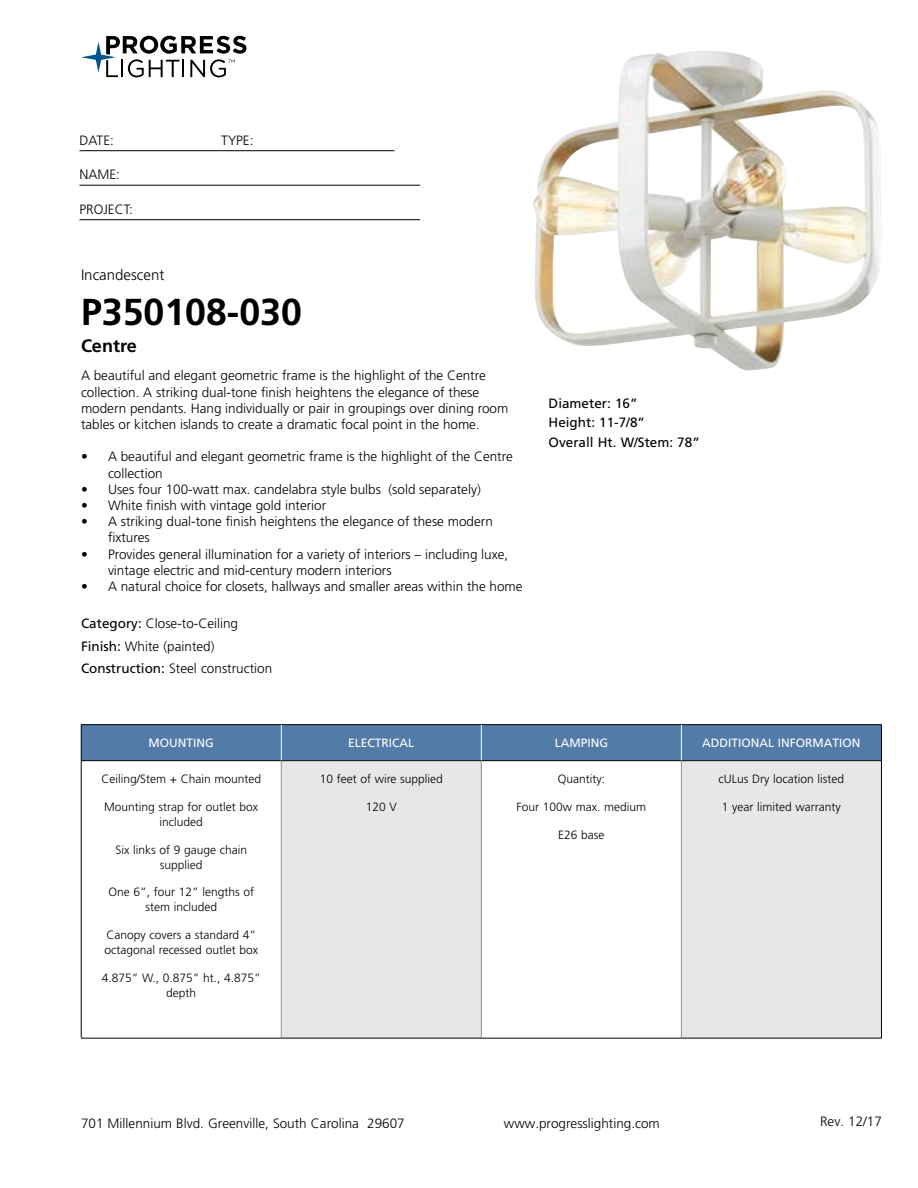
<style>
.page{position:relative;width:918px;height:1188px;background:#fff}
.page>*{position:absolute;margin:0;border:0;box-sizing:border-box;transform-origin:0 0}
.t1{font:700 37.5px "Frutiger LT Std";color:#000}
.t2{font:700 18px "Frutiger LT Std";color:#000}
.t3{font:300 15px "Frutiger LT Std";color:#000}
.t4{font:300 13.5px/16.2px "Frutiger LT Std";color:#000}
.t5{font:13.5px/19.5px "Frutiger LT Std";color:#000}
.t6{font:300 12px/15px "Frutiger LT Std";color:#000;text-align:center}
.t7{font:12px "Frutiger LT Std";color:#fff}
.s1{font-weight:400}
</style>
<div class="page">
<svg style="left:81px;top:36px;width:165px;height:41px"></svg>
<hr style="left:80px;top:150px;width:314px;height:1px;background:#000">
<hr style="left:80px;top:185px;width:340px;height:1px;background:#000">
<hr style="left:80px;top:219px;width:340px;height:1px;background:#000">
<div style="left:82px;top:725px;width:799px;height:35px;background:#527ba8"></div>
<div style="left:281px;top:761px;width:200px;height:277px;background:#e6e7e8"></div>
<div style="left:681px;top:761px;width:200px;height:277px;background:#e6e7e8"></div>
<hr style="left:281px;top:761px;width:1px;height:277px;background:#939598">
<hr style="left:481px;top:761px;width:1px;height:277px;background:#939598">
<hr style="left:681px;top:761px;width:1px;height:277px;background:#939598">
<hr style="left:81px;top:760px;width:200px;height:1px;background:#000">
<hr style="left:281px;top:760px;width:200px;height:1px;background:#000">
<hr style="left:481px;top:760px;width:200px;height:1px;background:#000">
<hr style="left:681px;top:760px;width:200px;height:1px;background:#000">
<hr style="left:81px;top:1038px;width:200px;height:1px;background:#000">
<hr style="left:281px;top:1038px;width:200px;height:1px;background:#000">
<hr style="left:481px;top:1038px;width:200px;height:1px;background:#000">
<hr style="left:681px;top:1038px;width:201px;height:1px;background:#000">
<hr style="left:81px;top:724px;width:200px;height:1px;background:#000">
<hr style="left:81px;top:725px;width:1px;height:36px;background:#000">
<hr style="left:281px;top:724px;width:200px;height:1px;background:#000">
<hr style="left:481px;top:724px;width:200px;height:1px;background:#000">
<hr style="left:681px;top:724px;width:201px;height:1px;background:#000">
<hr style="left:881px;top:725px;width:1px;height:36px;background:#000">
<hr style="left:81px;top:761px;width:1px;height:277px;background:#000">
<hr style="left:881px;top:761px;width:1px;height:277px;background:#000">
<hr style="left:281px;top:725px;width:1px;height:35px;background:#fff">
<hr style="left:681px;top:725px;width:1px;height:35px;background:#fff">
<hr style="left:481px;top:725px;width:1px;height:35px;background:#fff">
<img style="left:533px;top:51px;width:349px;height:320px">
<p class="t4" style="left:80px;top:132px;width:36px">DATE:</p>
<p class="t4" style="left:221px;top:132px;width:34px">TYPE:</p>
<p class="t4" style="left:80px;top:167px;width:42px">NAME:</p>
<p class="t4" style="left:80px;top:201px;width:55px">PROJECT:</p>
<p class="t3" style="left:81px;top:266px;width:85px">Incandescent</p>
<h1 class="t1" style="left:81px;top:290px;width:222px">P350108-030</h1>
<h2 class="t2" style="left:81px;top:335px;width:57px">Centre</h2>
<p class="t4" style="left:81px;top:368px;width:429px">A beautiful and elegant geometric frame is the highlight of the Centre collection. A striking dual-tone finish heightens the elegance of these modern pendants. Hang individually or pair in groupings over dining room tables or kitchen islands to create a dramatic focal point in the home.</p>
<p class="t4" style="left:108px;top:449px;width:406px;text-indent:-27px">• A beautiful and elegant geometric frame is the highlight of the Centre collection</p>
<p class="t4" style="left:81px;top:481px;width:401px">• Uses four 100-watt max. candelabra style bulbs (sold separately)</p>
<p class="t4" style="left:81px;top:497px;width:247px">• White finish with vintage gold interior</p>
<p class="t4" style="left:108px;top:514px;width:387px;text-indent:-27px">• A striking dual-tone finish heightens the elegance of these modern fixtures</p>
<p class="t4" style="left:108px;top:546px;width:402px;text-indent:-27px">• Provides general illumination for a variety of interiors – including luxe, vintage electric and mid-century modern interiors</p>
<p class="t4" style="left:81px;top:578px;width:443px">• A natural choice for closets, hallways and smaller areas within the home</p>
<p class="t4" style="left:81px;top:613px;width:193px;line-height:22.5px"><span class="s1">Category:</span> Close-to-Ceiling<br><span class="s1">Finish:</span> White (painted)<br><span class="s1">Construction:</span> Steel construction</p>
<p class="t5" style="left:549px;top:393px;width:153px">Diameter: 16”<br>Height: 11-7/8”<br>Overall Ht. W/Stem: 78”</p>
<p class="t7" style="left:149px;top:736px;width:67px">MOUNTING</p>
<p class="t7" style="left:348px;top:736px;width:68px">ELECTRICAL</p>
<p class="t7" style="left:555px;top:736px;width:55px">LAMPING</p>
<p class="t7" style="left:702px;top:736px;width:160px">ADDITIONAL INFORMATION</p>
<p class="t6" style="left:101px;top:772px;width:161px">Ceiling/Stem + Chain mounted</p>
<p class="t6" style="left:104px;top:799px;width:156px">Mounting strap for outlet box included</p>
<p class="t6" style="left:115px;top:842px;width:133px">Six links of 9 gauge chain supplied</p>
<p class="t6" style="left:108px;top:885px;width:147px">One 6”, four 12” lengths of stem included</p>
<p class="t6" style="left:105px;top:928px;width:155px;text-align:left">Canopy covers a standard 4” octagonal recessed outlet box</p>
<p class="t6" style="left:102px;top:970px;width:161px">4.875” W., 0.875” ht., 4.875” depth</p>
<p class="t6" style="left:320px;top:772px;width:125px">10 feet of wire supplied</p>
<p class="t6" style="left:366px;top:799px;width:33px">120 V</p>
<p class="t6" style="left:719px;top:772px;width:127px">cULus Dry location listed</p>
<p class="t6" style="left:722px;top:799px;width:120px">1 year limited warranty</p>
<p class="t6" style="left:558px;top:772px;width:49px">Quantity:</p>
<p class="t6" style="left:517px;top:799px;width:131px">Four 100w max. medium</p>
<p class="t6" style="left:558px;top:827px;width:48px">E26 base</p>
<p class="t4" style="left:81px;top:1115px;width:325px">701 Millennium Blvd. Greenville, South Carolina 29607</p>
<p class="t4" style="left:504px;top:1115px;width:158px">www.progresslighting.com</p>
<p class="t4" style="left:820px;top:1114px;width:63px">Rev. 12/17</p>
</div>
